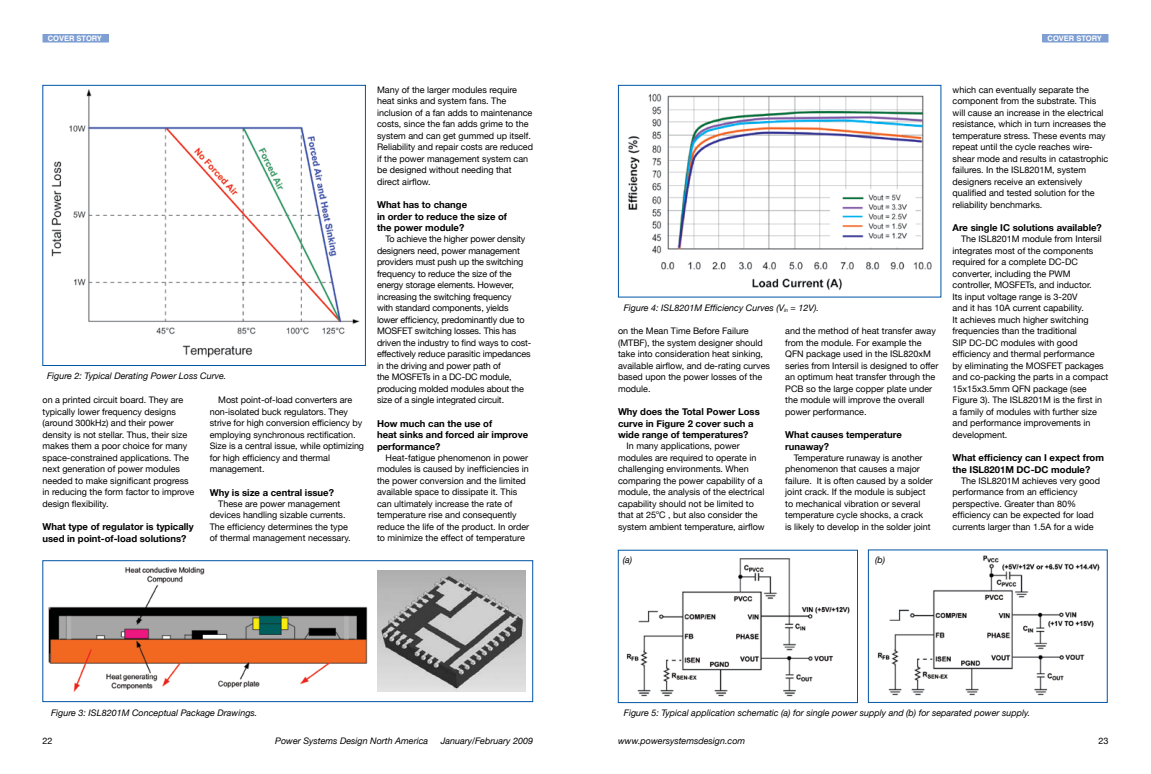
<style>
.page{position:relative;width:1151px;height:774px;background:#fff}
.page>*{position:absolute;margin:0;border:0;box-sizing:border-box;transform-origin:0 0}
.t1{font:700 9.5px/11.5px "Helvetica Neue";color:#000}
.t2{font:9px/11.5px "Helvetica Neue";color:#000}
.t3{font:italic 9px "Helvetica Neue";color:#000}
.t4{font:700 7.5px "Helvetica";color:#fff}
.t5{font:5.2px "Helvetica Neue";color:#000}
</style>
<div class="page">
<div style="left:43px;top:35px;width:65px;height:7px;background:#7f9fd3"></div>
<div style="left:42px;top:34px;width:67px;height:9px;border:1px solid #7f9fd3"></div>
<div style="left:1043px;top:35px;width:65px;height:7px;background:#7f9fd3"></div>
<div style="left:1042px;top:34px;width:66px;height:9px;border:1px solid #7f9fd3"></div>
<img style="left:628px;top:93px;width:304px;height:197px">
<div style="left:618px;top:85px;width:323px;height:212px;border:1px solid #0054a6"></div>
<img style="left:877px;top:555px;width:223px;height:141px">
<div style="left:868px;top:550px;width:239px;height:153px;border:1px solid #0054a6"></div>
<img style="left:626px;top:558px;width:224px;height:139px">
<div style="left:618px;top:550px;width:240px;height:153px;border:1px solid #0054a6"></div>
<img style="left:48px;top:567px;width:320px;height:125px">
<div style="left:43px;top:560px;width:490px;height:142px;border:1px solid #0054a6"></div>
<img style="left:377px;top:571px;width:149px;height:120px">
<img style="left:51px;top:90px;width:309px;height:268px">
<div style="left:43px;top:85px;width:323px;height:281px;border:1px solid #0054a6"></div>
<p class="t4" style="left:48px;top:32px;width:56px">COVER STORY</p>
<p class="t4" style="left:1048px;top:32px;width:56px">COVER STORY</p>
<p class="t3" style="left:47px;top:370px;width:181px">Figure 2: Typical Derating Power Loss Curve.</p>
<p class="t2" style="left:43px;top:394px;width:153px">on a printed circuit board. They are typically lower frequency designs (around 300kHz) and their power density is not stellar. Thus, their size makes them a poor choice for many space-constrained applications. The next generation of power modules needed to make significant progress in reducing the form factor to improve design flexibility.</p>
<p class="t1" style="left:43px;top:521px;width:153px">What type of regulator is typically used in point-of-load solutions?</p>
<p class="t2" style="left:210px;top:394px;width:156px;text-indent:8px">Most point-of-load converters are non-isolated buck regulators. They strive for high conversion efficiency by employing synchronous rectification.<br>Size is a central issue, while optimizing for high efficiency and thermal management.</p>
<p class="t1" style="left:210px;top:486px;width:126px">Why is size a central issue?</p>
<p class="t2" style="left:210px;top:498px;width:142px;text-align:center">These are power management devices handling sizable currents.<br>The efficiency determines the type of thermal management necessary.</p>
<p class="t2" style="left:377px;top:84px;width:158px">Many of the larger modules require heat sinks and system fans. The inclusion of a fan adds to maintenance costs, since the fan adds grime to the system and can get gummed up itself.<br>Reliability and repair costs are reduced if the power management system can be designed without needing that direct airflow.</p>
<p class="t1" style="left:377px;top:199px;width:132px">What has to change<br>in order to reduce the size of the power module?</p>
<p class="t2" style="left:377px;top:233px;width:156px;text-indent:8px">To achieve the higher power density designers need, power management providers must push up the switching frequency to reduce the size of the energy storage elements. However, increasing the switching frequency<br>with standard components, yields lower efficiency, predominantly due to MOSFET switching losses. This has driven the industry to find ways to cost&shy;effectively reduce parasitic impedances in the driving and power path of<br>the MOSFETs in a DC-DC module, producing molded modules about the size of a single integrated circuit.</p>
<p class="t1" style="left:377px;top:417px;width:153px">How much can the use of<br>heat sinks and forced air improve performance?</p>
<p class="t2" style="left:377px;top:452px;width:154px;text-indent:8px">Heat-fatigue phenomenon in power modules is caused by inefficiencies in the power conversion and the limited available space to dissipate it. This can ultimately increase the rate of temperature rise and consequently reduce the life of the product. In order to minimize the effect of temperature</p>
<p class="t3" style="left:51px;top:707px;width:208px">Figure 3: ISL8201M Conceptual Package Drawings.</p>
<p class="t2" style="left:42px;top:735px;width:12px">22</p>
<p class="t3" style="left:275px;top:736px;width:154px">Power Systems Design North America</p>
<p class="t3" style="left:441px;top:736px;width:94px">January/February 2009</p>
<p class="t3" style="left:624px;top:302px;width:197px">Figure 4: ISL8201M Efficiency Curves (V<sub>in</sub> = 12V).</p>
<p class="t2" style="left:618px;top:325px;width:154px">on the Mean Time Before Failure (MTBF), the system designer should take into consideration heat sinking, available airflow, and de-rating curves based upon the power losses of the module.</p>
<p class="t1" style="left:618px;top:406px;width:143px">Why does the Total Power Loss curve in Figure 2 cover such a wide range of temperatures?</p>
<p class="t2" style="left:618px;top:440px;width:148px;text-indent:8px">In many applications, power modules are required to operate in challenging environments. When comparing the power capability of a module, the analysis of the electrical capability should not be limited to that at 25 C , but also consider the</p>
<p class="t5" style="left:656px;top:509px;width:5px">o</p>
<p class="t2" style="left:618px;top:521px;width:148px">system ambient temperature, airflow</p>
<p class="t2" style="left:785px;top:325px;width:155px">and the method of heat transfer away from the module. For example the QFN package used in the ISL820xM series from Intersil is designed to offer an optimum heat transfer through the PCB so the large copper plate under the module will improve the overall power performance.</p>
<p class="t1" style="left:785px;top:429px;width:118px">What causes temperature runaway?</p>
<p class="t2" style="left:785px;top:452px;width:149px;text-indent:8px">Temperature runaway is another phenomenon that causes a major failure. It is often caused by a solder joint crack. If the module is subject to mechanical vibration or several temperature cycle shocks, a crack<br>is likely to develop in the solder joint</p>
<p class="t3" style="left:623px;top:554px;width:11px">(a)</p>
<p class="t3" style="left:875px;top:554px;width:11px">(b)</p>
<p class="t2" style="left:952px;top:84px;width:157px">which can eventually separate the component from the substrate. This will cause an increase in the electrical resistance, which in turn increases the temperature stress. These events may repeat until the cycle reaches wire&shy;shear mode and results in catastrophic failures. In the ISL8201M, system designers receive an extensively qualified and tested solution for the reliability benchmarks.</p>
<p class="t1" style="left:952px;top:222px;width:151px">Are single IC solutions available?</p>
<p class="t2" style="left:952px;top:233px;width:157px;text-indent:8px">The ISL8201M module from Intersil integrates most of the components required for a complete DC-DC converter, including the PWM controller, MOSFETs, and inductor.<br>Its input voltage range is 3-20V<br>and it has 10A current capability.<br>It achieves much higher switching frequencies than the traditional<br>SIP DC-DC modules with good efficiency and thermal performance<br>by eliminating the MOSFET packages and co-packing the parts in a compact<br>15x15x3.5mm QFN package (see<br>Figure 3). The ISL8201M is the first in a family of modules with further size and performance improvements in development.</p>
<p class="t1" style="left:952px;top:452px;width:153px">What efficiency can I expect from the ISL8201M DC-DC module?</p>
<p class="t2" style="left:952px;top:475px;width:149px;text-indent:8px">The ISL8201M achieves very good performance from an efficiency perspective. Greater than 80% efficiency can be expected for load currents larger than 1.5A for a wide</p>
<p class="t3" style="left:624px;top:707px;width:408px">Figure 5: Typical application schematic (a) for single power supply and (b) for separated power supply.</p>
<p class="t3" style="left:618px;top:736px;width:129px">www.powersystemsdesign.com</p>
<p class="t2" style="left:1098px;top:735px;width:12px">23</p>
</div>
